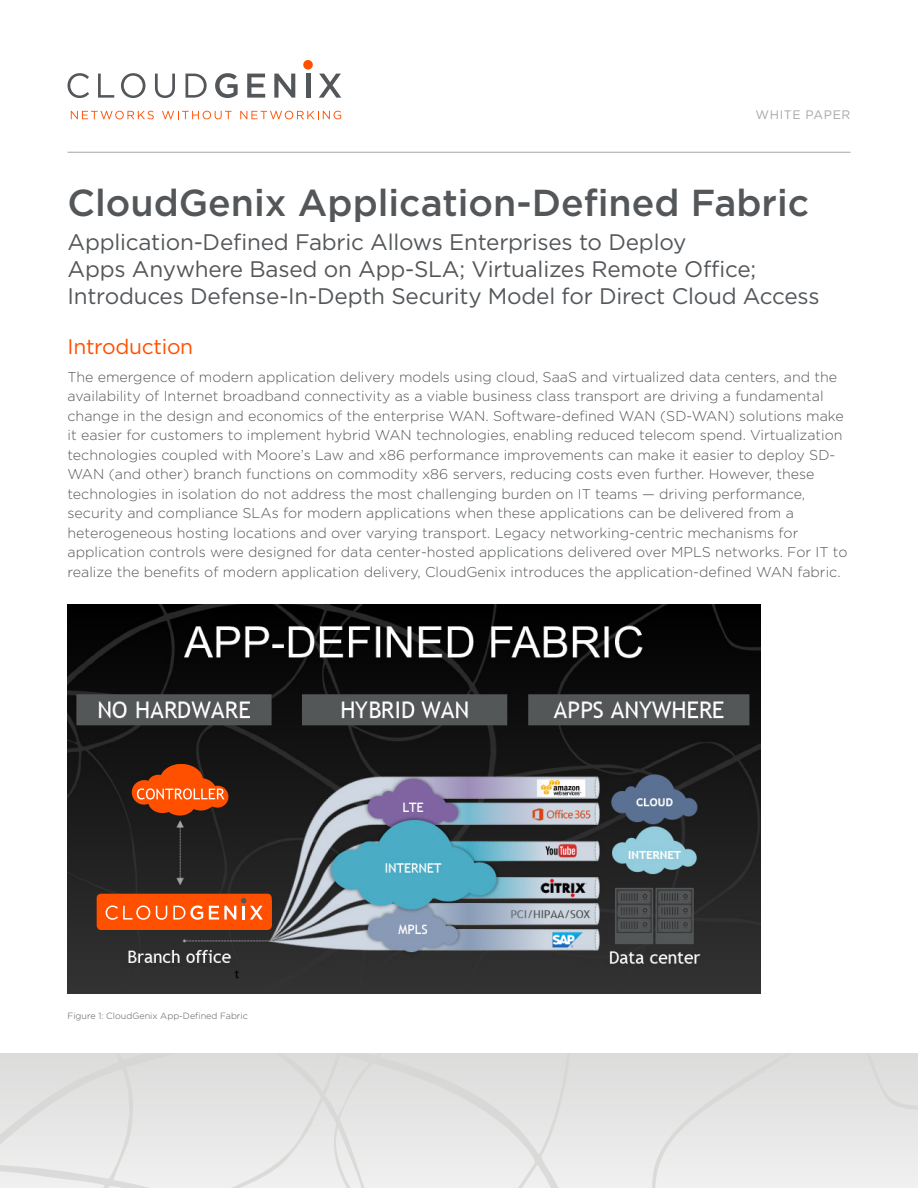
<style>
.page{position:relative;width:918px;height:1188px;background:#fff}
.page>*{position:absolute;margin:0;border:0;box-sizing:border-box;transform-origin:0 0}
.HEADLINE_1{font:500 37.5px "Gotham";color:#54575a}
.HEADLINE_2_LONG{font:22.5px/27px "Gotham";letter-spacing:-.01em;color:#54575a}
.HEADLINE_3{font:21px "Gotham";letter-spacing:-.01em;color:#ff5000}
.BODY_COPY_1{font:300 14.25px/19.5px "Gotham";color:#54575a}
.t1{font:12.3px "Gotham";letter-spacing:.05em;color:#a7a7a8}
.FIGURE_DESCRIPTION{font:300 9px "Gotham";color:#54575a}
</style>
<div class="page">
<svg style="left:0;top:1053px;width:918px;height:135px;background:#e4e4e4"></svg>
<svg style="left:68px;top:73px;width:21px;height:25px"></svg>
<svg style="left:98px;top:74px;width:16px;height:24px"></svg>
<svg style="left:121px;top:73px;width:25px;height:25px"></svg>
<svg style="left:155px;top:74px;width:20px;height:24px"></svg>
<svg style="left:186px;top:74px;width:21px;height:24px"></svg>
<svg style="left:215px;top:73px;width:23px;height:25px"></svg>
<svg style="left:247px;top:74px;width:18px;height:24px"></svg>
<svg style="left:274px;top:74px;width:21px;height:24px"></svg>
<hr style="left:306px;top:74px;width:4px;height:24px;background:#54575a">
<svg style="left:319px;top:74px;width:22px;height:24px"></svg>
<svg style="left:71px;top:111px;width:83px;height:8px"></svg>
<svg style="left:162px;top:111px;width:70px;height:8px"></svg>
<svg style="left:240px;top:111px;width:101px;height:8px"></svg>
<div style="left:303px;top:60px;width:10px;height:10px;background:#ff5000;border-radius:50%"></div>
<hr style="left:68px;top:152px;width:782px;height:1px;background:#a7a7a8">
<img style="left:68px;top:604px;width:692px;height:390px">
<div style="left:132px;top:780px;width:24px;height:25px;background:#ff5000;border-radius:50%"></div>
<div style="left:206px;top:786px;width:22px;height:22px;background:#ff5000;border-radius:50%"></div>
<div style="left:147px;top:775px;width:22px;height:22px;background:#ff5000;border-radius:50%"></div>
<div style="left:148px;top:789px;width:29px;height:24px;background:#ff5000;border-radius:50%"></div>
<div style="left:164px;top:791px;width:31px;height:25px;background:#ff5000;border-radius:50%"></div>
<div style="left:184px;top:778px;width:34px;height:33px;background:#ff5000;border-radius:50%"></div>
<div style="left:160px;top:764px;width:43px;height:32px;background:#ff5000;border-radius:50%"></div>
<svg style="left:137px;top:788px;width:87px;height:12px"></svg>
<div style="left:97px;top:894px;width:175px;height:36px;background:#ff5000;border-radius:4px"></div>
<svg style="left:106px;top:905px;width:44px;height:15px"></svg>
<svg style="left:156px;top:906px;width:11px;height:14px"></svg>
<svg style="left:173px;top:905px;width:30px;height:15px"></svg>
<svg style="left:209px;top:898px;width:54px;height:22px"></svg>
<p class="t1" style="left:755px;top:108px;width:97px">WHITE PAPER</p>
<p class="HEADLINE_1" style="left:68px;top:182px;width:743px">CloudGenix Application-Defined Fabric</p>
<p class="HEADLINE_2_LONG" style="left:68px;top:228px;width:754px">Application-Defined Fabric Allows Enterprises to Deploy<br>Apps Anywhere Based on App-SLA; Virtualizes Remote Office;<br>Introduces Defense-In-Depth Security Model for Direct Cloud Access</p>
<p class="HEADLINE_3" style="left:68px;top:335px;width:127px">Introduction</p>
<p class="BODY_COPY_1" style="left:68px;top:367px;width:782px">The emergence of modern application delivery models using cloud, SaaS and virtualized data centers, and the availability of Internet broadband connectivity as a viable business class transport are driving a fundamental change in the design and economics of the enterprise WAN. Software-defined WAN (SD-WAN) solutions make it easier for customers to implement hybrid WAN technologies, enabling reduced telecom spend. Virtualization technologies coupled with Moore’s Law and x86 performance improvements can make it easier to deploy SD-WAN (and other) branch functions on commodity x86 servers, reducing costs even further. However, these technologies in isolation do not address the most challenging burden on IT teams — driving performance, security and compliance SLAs for modern applications when these applications can be delivered from a heterogeneous hosting locations and over varying transport. Legacy networking-centric mechanisms for application controls were designed for data center-hosted applications delivered over MPLS networks. For IT to realize the benefits of modern application delivery, CloudGenix introduces the application-defined WAN fabric.</p>
<p class="FIGURE_DESCRIPTION" style="left:68px;top:1011px;width:182px">Figure 1: CloudGenix App-Defined Fabric</p>
</div>
